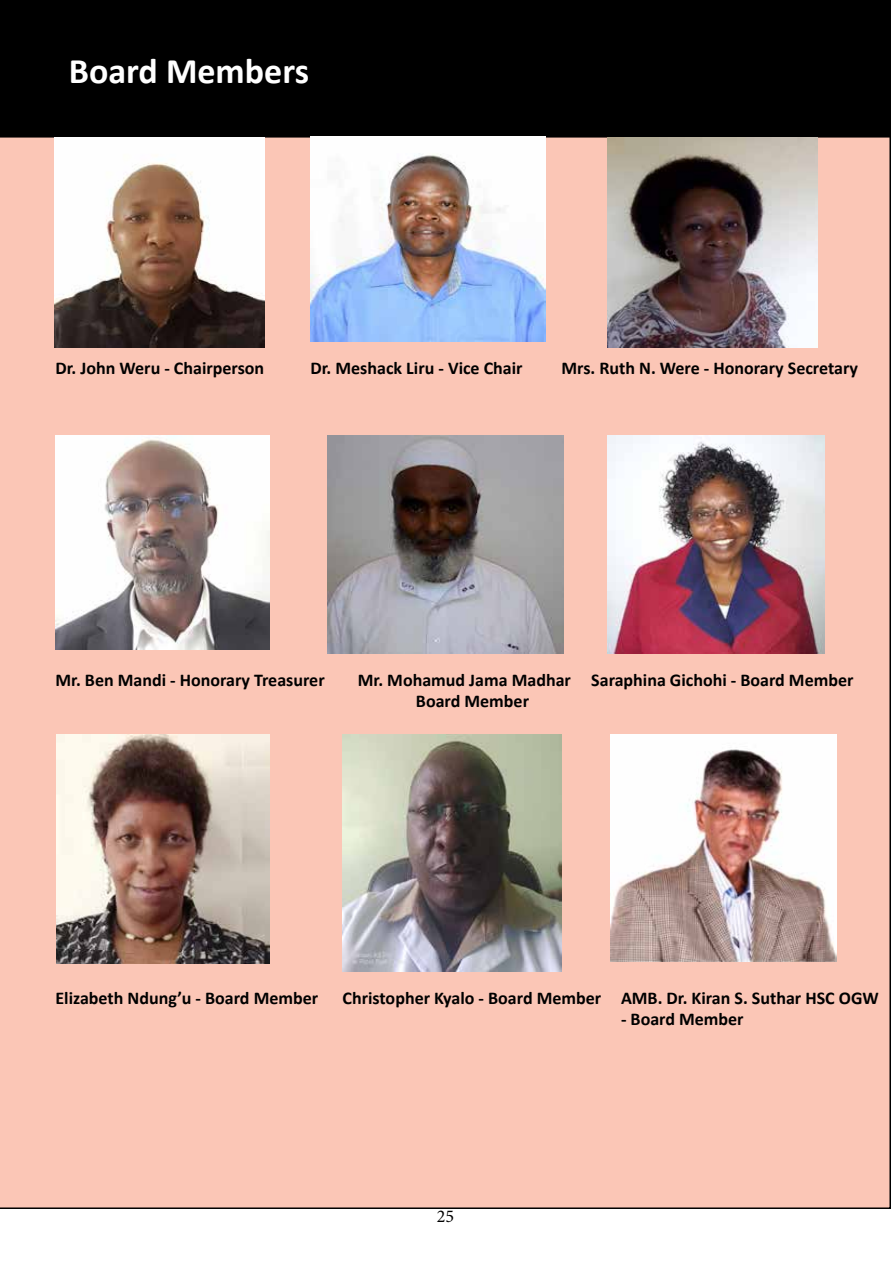
<style>
.page{position:relative;width:891px;height:1263px;background:#fff}
.page>*{position:absolute;margin:0;border:0;box-sizing:border-box;transform-origin:0 0}
.t1{font:700 36px "Calibri";color:#fff}
.t2{font:700 18px/21.6px "Calibri";color:#000}
.t3{font:18px "Minion Pro";color:#000}
</style>
<div class="page">
<div style="left:0;top:138px;width:891px;height:1071px;background:#fbc6b6"></div>
<div style="left:0;top:0;width:891px;height:138px;background:#000"></div>
<div style="left:54px;top:54px;width:270px;height:71px;border:2px solid #000"></div>
<img style="left:54px;top:138px;width:210px;height:210px">
<img style="left:310px;top:136px;width:236px;height:206px">
<img style="left:608px;top:138px;width:210px;height:210px">
<img style="left:56px;top:436px;width:213px;height:214px">
<img style="left:328px;top:436px;width:235px;height:217px">
<img style="left:608px;top:436px;width:217px;height:217px">
<img style="left:57px;top:734px;width:212px;height:230px">
<img style="left:343px;top:734px;width:218px;height:237px">
<img style="left:610px;top:734px;width:227px;height:227px">
<h1 class="t1" style="left:69px;top:45px;width:242px">Board Members</h1>
<p class="t2" style="left:56px;top:357px;width:210px">Dr. John Weru - Chairperson</p>
<p class="t2" style="left:310px;top:357px;width:214px">Dr. Meshack Liru - Vice Chair</p>
<p class="t2" style="left:561px;top:357px;width:298px">Mrs. Ruth N. Were - Honorary Secretary</p>
<p class="t2" style="left:56px;top:669px;width:271px">Mr. Ben Mandi - Honorary Treasurer</p>
<p class="t2" style="left:416px;top:669px;width:157px;text-indent:-58px">Mr. Mohamud Jama Madhar<br>Board Member</p>
<p class="t2" style="left:591px;top:669px;width:264px">Saraphina Gichohi - Board Member</p>
<p class="t2" style="left:56px;top:987px;width:264px">Elizabeth Ndung’u - Board Member</p>
<p class="t2" style="left:343px;top:987px;width:538px">Christopher Kyalo - Board Member AMB. Dr. Kiran S. Suthar HSC OGW</p>
<p class="t2" style="left:621px;top:1008px;width:124px">- Board Member</p>
<p class="t3" style="left:437px;top:1204px;width:19px">25</p>
</div>
